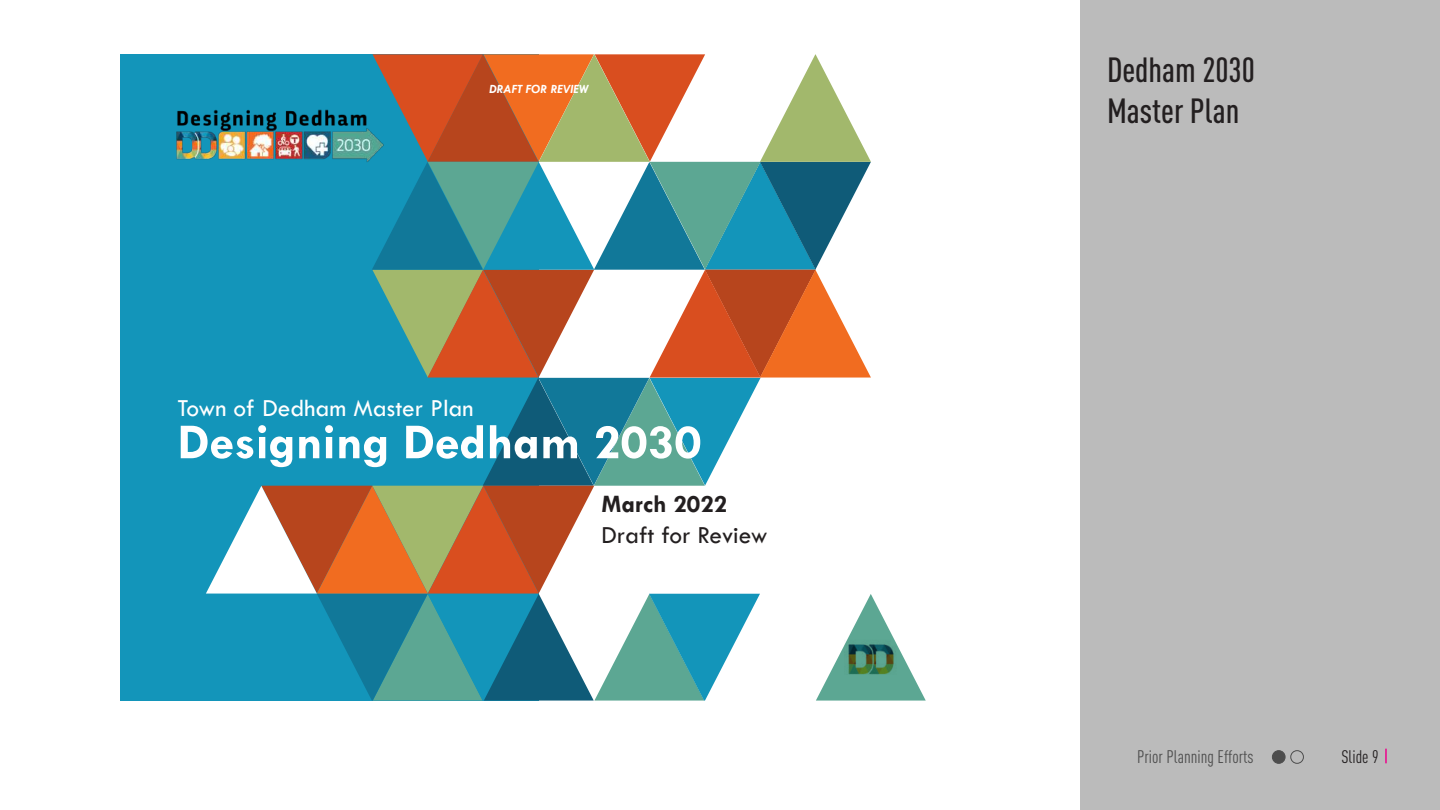
<style>
.page{position:relative;width:1440px;height:810px;background:#fff}
.page>*{position:absolute;margin:0;border:0;box-sizing:border-box;transform-origin:0 0}
.t1{font:700 50.7px "Tw Cen";color:#fff}
.t2{font:500 34.5px/41.4px "DIN Cond";color:#231f20}
.t3{font:25.35px "Tw Cen";color:#fff}
.t4{font:25.35px "Tw Cen";color:#231f20}
.t5{font:700 25.35px "Tw Cen";color:#231f20}
.t6{font:18px "DIN Cond";color:#4d4d4d}
.t7{font:18px "DIN Cond";color:#231f20}
.t8{font:italic 700 12.6px "Tw Cen";color:#fff}
</style>
<div class="page">
<div style="left:121px;top:54px;width:418px;height:647px;background:#1395ba"></div>
<svg style="left:206px;top:54px;width:720px;height:647px"></svg>
<img style="left:176px;top:104px;width:214px;height:63px">
<img style="left:844px;top:634px;width:54px;height:54px">
<div style="left:1080px;top:0;width:360px;height:810px;background:#bbb"></div>
<svg style="left:1385px;top:749px;width:1px;height:14px"></svg>
<div style="left:1272px;top:751px;width:13px;height:12px;background:#4d4d4d;border-radius:50%"></div>
<div style="left:1272px;top:750px;width:13px;height:14px;border:1px solid #4d4d4d;border-radius:50%"></div>
<div style="left:1290px;top:750px;width:14px;height:14px;border:1px solid #4d4d4d;border-radius:50%"></div>
<p class="t8" style="left:489px;top:81px;width:101px">DRAFT FOR REVIEW</p>
<p class="t3" style="left:178px;top:393px;width:298px">Town of Dedham Master Plan</p>
<h1 class="t1" style="left:178px;top:412px;width:525px">Designing Dedham 2030</h1>
<p class="t5" style="left:602px;top:489px;width:127px">March 2022</p>
<p class="t4" style="left:602px;top:520px;width:168px">Draft for Review</p>
<h2 class="t2" style="left:1107px;top:48px;width:149px">Dedham 2030<br>Master Plan</h2>
<p class="t6" style="left:1137px;top:747px;width:118px">Prior Planning Efforts</p>
<p class="t7" style="left:1341px;top:747px;width:39px">Slide 9</p>
</div>
